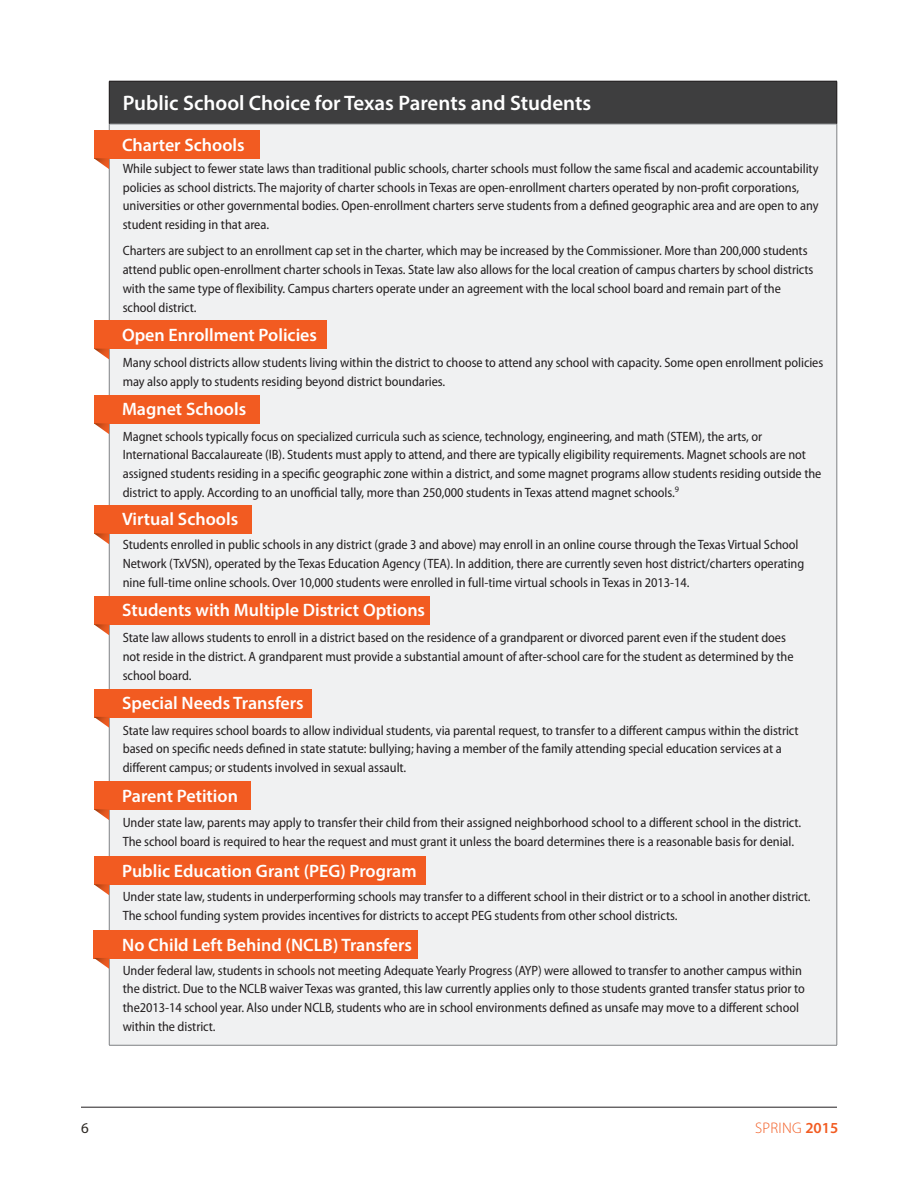
<style>
.page{position:relative;width:918px;height:1188px;background:#fff}
.page>*{position:absolute;margin:0;border:0;box-sizing:border-box;transform-origin:0 0}
.t1{font:600 21px "Myriad Pro";color:#fff}
.t2{font:600 18px "Myriad Pro";color:#fff}
.t3{font:300 15.3px "Myriad Pro";letter-spacing:.02em;color:#f25b21}
.t4{font:15px "Myriad Pro";color:#2c2823}
.t5{font:semi-condensed 13.5px/18.8px "Myriad Pro";letter-spacing:-.005em;color:#231f20}
.s1{font-weight:600}
</style>
<div class="page">
<hr style="left:81px;top:1107px;width:756px;height:1px;background:#231f20">
<div style="left:109px;top:81px;width:728px;height:43px;background:#3e3e3f"></div>
<div style="left:109px;top:124px;width:728px;height:921px;background:#f0f1f2"></div>
<hr style="left:109px;top:124px;width:728px;height:1px;background:#808285">
<hr style="left:109px;top:124px;width:1px;height:921px;background:#808285">
<hr style="left:837px;top:124px;width:1px;height:921px;background:#808285">
<hr style="left:109px;top:1045px;width:728px;height:1px;background:#808285">
<hr style="left:109px;top:81px;width:728px;height:1px;background:#231f20">
<hr style="left:109px;top:81px;width:1px;height:43px;background:#231f20">
<hr style="left:837px;top:81px;width:1px;height:43px;background:#231f20">
<div style="left:94px;top:130px;width:165px;height:29px;background:#f25b21"></div>
<svg style="left:94px;top:158px;width:15px;height:11px"></svg>
<div style="left:94px;top:321px;width:232px;height:28px;background:#f25b21"></div>
<svg style="left:94px;top:349px;width:15px;height:10px"></svg>
<div style="left:94px;top:396px;width:165px;height:28px;background:#f25b21"></div>
<svg style="left:94px;top:423px;width:15px;height:11px"></svg>
<div style="left:94px;top:506px;width:158px;height:28px;background:#f25b21"></div>
<svg style="left:94px;top:533px;width:15px;height:11px"></svg>
<div style="left:94px;top:597px;width:336px;height:28px;background:#f25b21"></div>
<svg style="left:94px;top:624px;width:15px;height:11px"></svg>
<div style="left:94px;top:689px;width:218px;height:28px;background:#f25b21"></div>
<svg style="left:94px;top:717px;width:15px;height:11px"></svg>
<div style="left:94px;top:782px;width:157px;height:28px;background:#f25b21"></div>
<svg style="left:94px;top:809px;width:15px;height:11px"></svg>
<div style="left:94px;top:857px;width:332px;height:28px;background:#f25b21"></div>
<svg style="left:94px;top:884px;width:15px;height:11px"></svg>
<div style="left:94px;top:930px;width:324px;height:28px;background:#f25b21"></div>
<svg style="left:94px;top:958px;width:15px;height:11px"></svg>
<h1 class="t1" style="left:123px;top:90px;width:470px">Public School Choice for Texas Parents and Students</h1>
<h2 class="t2" style="left:122px;top:133px;width:124px">Charter Schools</h2>
<p class="t5" style="left:123px;top:159px;width:697px">While subject to fewer state laws than traditional public schools, charter schools must follow the same fiscal and academic accountability policies as school districts. The majority of charter schools in Texas are open-enrollment charters operated by non-profit corporations, universities or other governmental bodies. Open-enrollment charters serve students from a defined geographic area and are open to any student residing in that area.</p>
<p class="t5" style="left:123px;top:242px;width:692px">Charters are subject to an enrollment cap set in the charter, which may be increased by the Commissioner. More than 200,000 students attend public open-enrollment charter schools in Texas. State law also allows for the local creation of campus charters by school districts with the same type of flexibility. Campus charters operate under an agreement with the local school board and remain part of the school district.</p>
<h2 class="t2" style="left:122px;top:323px;width:197px">Open Enrollment Policies</h2>
<p class="t5" style="left:123px;top:353px;width:702px">Many school districts allow students living within the district to choose to attend any school with capacity. Some open enrollment policies may also apply to students residing beyond district boundaries.</p>
<h2 class="t2" style="left:122px;top:398px;width:126px">Magnet Schools</h2>
<p class="t5" style="left:123px;top:427px;width:700px">Magnet schools typically focus on specialized curricula such as science, technology, engineering, and math (STEM), the arts, or International Baccalaureate (IB). Students must apply to attend, and there are typically eligibility requirements. Magnet schools are not assigned students residing in a specific geographic zone within a district, and some magnet programs allow students residing outside the district to apply. According to an unofficial tally, more than 250,000 students in Texas attend magnet schools.<sup>9</sup></p>
<h2 class="t2" style="left:122px;top:508px;width:118px">Virtual Schools</h2>
<p class="t5" style="left:123px;top:536px;width:683px">Students enrolled in public schools in any district (grade 3 and above) may enroll in an online course through the Texas Virtual School<br>Network (TxVSN), operated by the Texas Education Agency (TEA). In addition, there are currently seven host district/charters operating nine full-time online schools. Over 10,000 students were enrolled in full-time virtual schools in Texas in 2013-14.</p>
<h2 class="t2" style="left:122px;top:599px;width:304px">Students with Multiple District Options</h2>
<p class="t5" style="left:123px;top:628px;width:672px">State law allows students to enroll in a district based on the residence of a grandparent or divorced parent even if the student does not reside in the district. A grandparent must provide a substantial amount of after-school care for the student as determined by the school board.</p>
<h2 class="t2" style="left:122px;top:691px;width:183px">Special Needs Transfers</h2>
<p class="t5" style="left:123px;top:721px;width:677px">State law requires school boards to allow individual students, via parental request, to transfer to a different campus within the district based on specific needs defined in state statute: bullying; having a member of the family attending special education services at a different campus; or students involved in sexual assault.</p>
<h2 class="t2" style="left:122px;top:784px;width:117px">Parent Petition</h2>
<p class="t5" style="left:123px;top:814px;width:680px">Under state law, parents may apply to transfer their child from their assigned neighborhood school to a different school in the district.<br>The school board is required to hear the request and must grant it unless the board determines there is a reasonable basis for denial.</p>
<h2 class="t2" style="left:122px;top:859px;width:296px">Public Education Grant (PEG) Program</h2>
<p class="t5" style="left:123px;top:887px;width:689px">Under state law, students in underperforming schools may transfer to a different school in their district or to a school in another district.<br>The school funding system provides incentives for districts to accept PEG students from other school districts.</p>
<h2 class="t2" style="left:122px;top:933px;width:291px">No Child Left Behind (NCLB) Transfers</h2>
<p class="t5" style="left:123px;top:961px;width:684px">Under federal law, students in schools not meeting Adequate Yearly Progress (AYP) were allowed to transfer to another campus within the district. Due to the NCLB waiver Texas was granted, this law currently applies only to those students granted transfer status prior to the2013-14 school year. Also under NCLB, students who are in school environments defined as unsafe may move to a different school within the district.</p>
<p class="t4" style="left:81px;top:1119px;width:9px">6</p>
<p class="t3" style="left:755px;top:1119px;width:85px">SPRING <span class="s1">2015</span></p>
</div>
